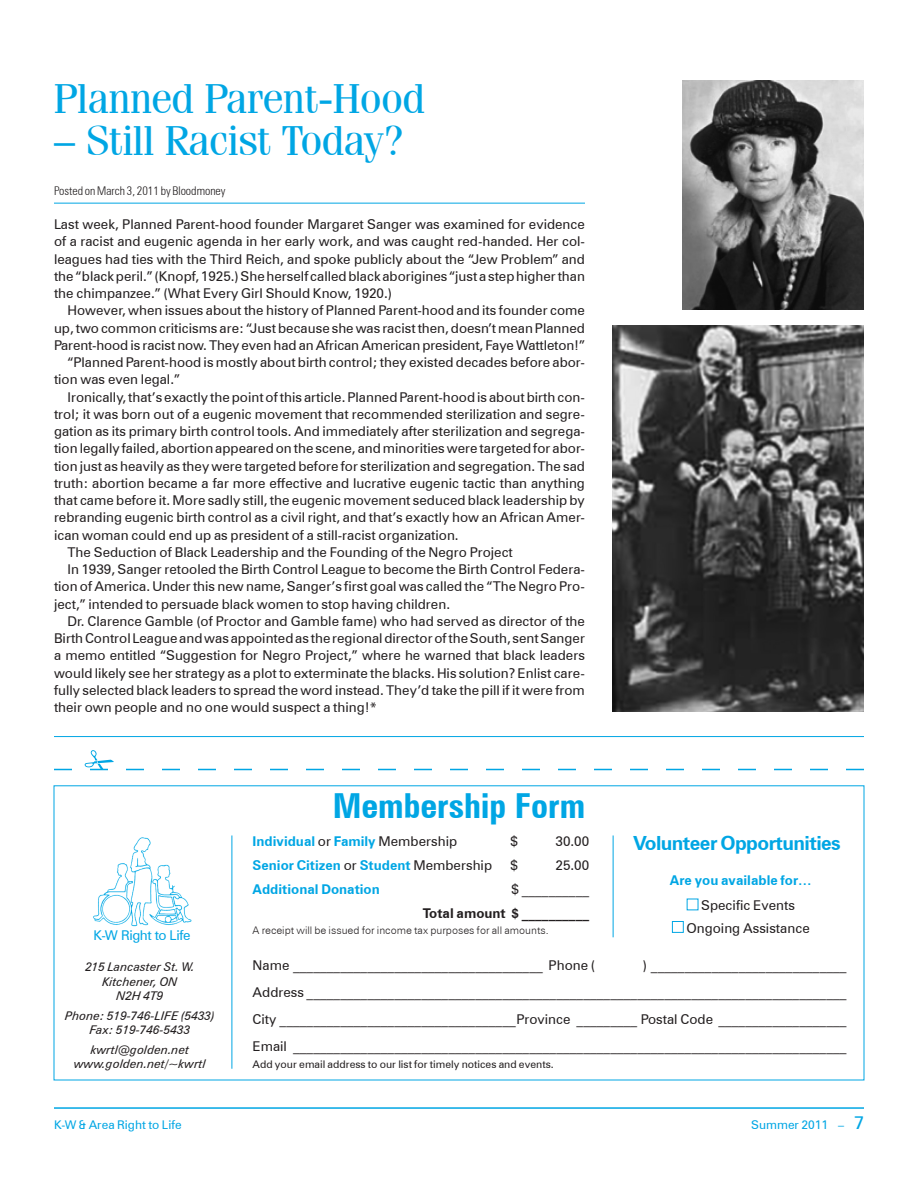
<style>
.page{position:relative;width:918px;height:1188px;background:#fff}
.page>*{position:absolute;margin:0;border:0;box-sizing:border-box;transform-origin:0 0}
.t1{font:42px "Fenice IT Cby BT";color:#00a6e4}
.t2{font:700 condensed 34.5px "Zurich BT";color:#00a6e4}
.t3{font:700 19.5px "Zurich BT";letter-spacing:-.03em;color:#00a6e4}
.t4{font:13.5px/17.2px "Zurich BT";color:#231f20;text-align:justify}
.t5{font:700 13.5px "Zurich BT";color:#00a6e4}
.t6{font:700 13.5px "Zurich BT";color:#231f20}
.t7{font:13.5px "Zurich BT";letter-spacing:-.03em;color:#00a6e4}
.t8{font:italic 12px/14.4px "Zurich BT";color:#231f20;text-align:center}
.t9{font:12px "Zurich BT";color:#00a6e4}
.t10{font:300 condensed 12px "Zurich BT";color:#231f20}
.t11{font:300 10.5px "Zurich BT";color:#231f20}
.t12{font:10.5px "Zurich BT";color:#231f20}
.s1{font-weight:400;color:#231f20}
.s2{font-size:18px}
</style>
<div class="page">
<hr style="left:54px;top:1107px;width:810px;height:2px;background:#00a6e4">
<hr style="left:232px;top:835px;width:1px;height:234px;background:#00a6e4">
<div style="left:672px;top:921px;width:12px;height:12px;border:1px solid #00a6e4"></div>
<hr style="left:613px;top:835px;width:1px;height:102px;background:#00a6e4">
<svg style="left:54px;top:750px;width:810px;height:20px"></svg>
<img style="left:93px;top:837px;width:99px;height:89px">
<img style="left:683px;top:81px;width:181px;height:228px">
<img style="left:612px;top:325px;width:252px;height:387px">
<hr style="left:54px;top:203px;width:531px;height:1px;background:#00a6e4">
<hr style="left:54px;top:736px;width:810px;height:1px;background:#00a6e4">
<h1 class="t1" style="left:54px;top:72px;width:372px">Planned Parent-Hood</h1>
<h1 class="t1" style="left:54px;top:114px;width:352px">– Still Racist Today?</h1>
<p class="t10" style="left:54px;top:183px;width:173px">Posted on March 3, 2011 by Bloodmoney</p>
<p class="t4" style="left:54px;top:216px;width:532px">Last week, Planned Parent-hood founder Margaret Sanger was examined for evidence of a racist and eugenic agenda in her early work, and was caught red-handed. Her col&shy;leagues had ties with the Third Reich, and spoke publicly about the “Jew Problem” and the “black peril.” (Knopf, 1925.) She herself called black aborigines “just a step higher than the chimpanzee.” (What Every Girl Should Know, 1920.)</p>
<p class="t4" style="left:68px;top:302px;width:519px">However, when issues about the history of Planned Parent-hood and its founder come</p>
<p class="t4" style="left:54px;top:319px;width:533px">up, two common criticisms are: “Just because she was racist then, doesn’t mean Planned</p>
<p class="t4" style="left:54px;top:336px;width:533px">Parent-hood is racist now. They even had an African American president, Faye Wattleton!”</p>
<p class="t4" style="left:68px;top:354px;width:519px">“Planned Parent-hood is mostly about birth control; they existed decades before abor-</p>
<p class="t4" style="left:54px;top:371px;width:128px">tion was even legal.”</p>
<p class="t4" style="left:68px;top:388px;width:519px">Ironically, that’s exactly the point of this article. Planned Parent-hood is about birth con-</p>
<p class="t4" style="left:54px;top:405px;width:532px">trol; it was born out of a eugenic movement that recommended sterilization and segre-</p>
<p class="t4" style="left:54px;top:423px;width:532px">gation as its primary birth control tools. And immediately after sterilization and segrega-</p>
<p class="t4" style="left:54px;top:440px;width:532px">tion legally failed, abortion appeared on the scene, and minorities were targeted for abor-</p>
<p class="t4" style="left:54px;top:457px;width:532px">tion just as heavily as they were targeted before for sterilization and segregation. The sad</p>
<p class="t4" style="left:54px;top:474px;width:532px">truth: abortion became a far more effective and lucrative eugenic tactic than anything</p>
<p class="t4" style="left:54px;top:492px;width:532px">that came before it. More sadly still, the eugenic movement seduced black leadership by</p>
<p class="t4" style="left:54px;top:509px;width:532px">rebranding eugenic birth control as a civil right, and that’s exactly how an African Amer-</p>
<p class="t4" style="left:54px;top:526px;width:406px">ican woman could end up as president of a still-racist organization.</p>
<p class="t4" style="left:68px;top:543px;width:447px">The Seduction of Black Leadership and the Founding of the Negro Project</p>
<p class="t4" style="left:68px;top:561px;width:519px">In 1939, Sanger retooled the Birth Control League to become the Birth Control Federa-</p>
<p class="t4" style="left:54px;top:578px;width:532px">tion of America. Under this new name, Sanger’s first goal was called the “The Negro Pro-</p>
<p class="t4" style="left:54px;top:595px;width:398px">ject,” intended to persuade black women to stop having children.</p>
<p class="t4" style="left:68px;top:612px;width:519px">Dr. Clarence Gamble (of Proctor and Gamble fame) who had served as director of the</p>
<p class="t4" style="left:54px;top:630px;width:532px">Birth Control League and was appointed as the regional director of the South, sent Sanger</p>
<p class="t4" style="left:54px;top:647px;width:532px">a memo entitled “Suggestion for Negro Project,” where he warned that black leaders</p>
<p class="t4" style="left:54px;top:664px;width:532px">would likely see her strategy as a plot to exterminate the blacks. His solution? Enlist care-</p>
<p class="t4" style="left:54px;top:681px;width:532px">fully selected black leaders to spread the word instead. They’d take the pill if it were from</p>
<p class="t4" style="left:54px;top:699px;width:324px">their own people and no one would suspect a thing!*</p>
<p class="t7" style="left:94px;top:927px;width:98px">K-W Right to Life</p>
<p class="t8" style="left:85px;top:960px;width:111px">215 Lancaster St. W.<br>Kitchener, ON<br>N2H 4T9</p>
<p class="t8" style="left:65px;top:1008px;width:151px">Phone: 519-746-LIFE (5433)<br>Fax: 519-746-5433</p>
<p class="t8" style="left:74px;top:1042px;width:134px">kwrtl@golden.net www.golden.net/~kwrtl</p>
<h2 class="t2" style="left:333px;top:784px;width:254px">Membership Form</h2>
<p class="t5" style="left:253px;top:833px;width:206px">Individual <span class="s1">or</span> Family <span class="s1">Membership</span></p>
<p class="t4" style="left:511px;top:832px;width:9px">$</p>
<p class="t4" style="left:556px;top:832px;width:35px">30.00</p>
<p class="t5" style="left:253px;top:857px;width:241px">Senior Citizen <span class="s1">or</span> Student <span class="s1">Membership</span></p>
<p class="t4" style="left:511px;top:856px;width:9px">$</p>
<p class="t4" style="left:556px;top:856px;width:35px">25.00</p>
<p class="t5" style="left:253px;top:881px;width:129px">Additional Donation</p>
<p class="t4" style="left:511px;top:880px;width:79px">$ __________</p>
<p class="t6" style="left:423px;top:905px;width:168px">Total amount $ __________</p>
<p class="t11" style="left:253px;top:924px;width:298px">A receipt will be issued for income tax purposes for all amounts.</p>
<h3 class="t3" style="left:633px;top:832px;width:209px">Volunteer Opportunities</h3>
<p class="t5" style="left:670px;top:872px;width:143px">Are you available for…</p>
<p class="t4" style="left:687px;top:894px;width:125px;line-height:22.5px;text-align:center">Specific Events<br>Ongoing Assistance</p>
<p class="t4" style="left:253px;top:951px;width:596px;line-height:27px;text-indent:390px">) _____________________________ Address ________________________________________________________________________________ City ___________________________________Province _________ Postal Code ___________________ Email __________________________________________________________________________________</p>
<p class="t12" style="left:253px;top:1058px;width:303px">Add your email address to our list for timely notices and events.</p>
<p class="t4" style="left:253px;top:956px;width:344px">Name _____________________________________ Phone (</p>
<p class="t9" style="left:54px;top:1117px;width:129px">K-W &amp; Area Right to Life</p>
<p class="t9" style="left:751px;top:1117px;width:114px">Summer 2011 – <span class="s2">7</span></p>
</div>
